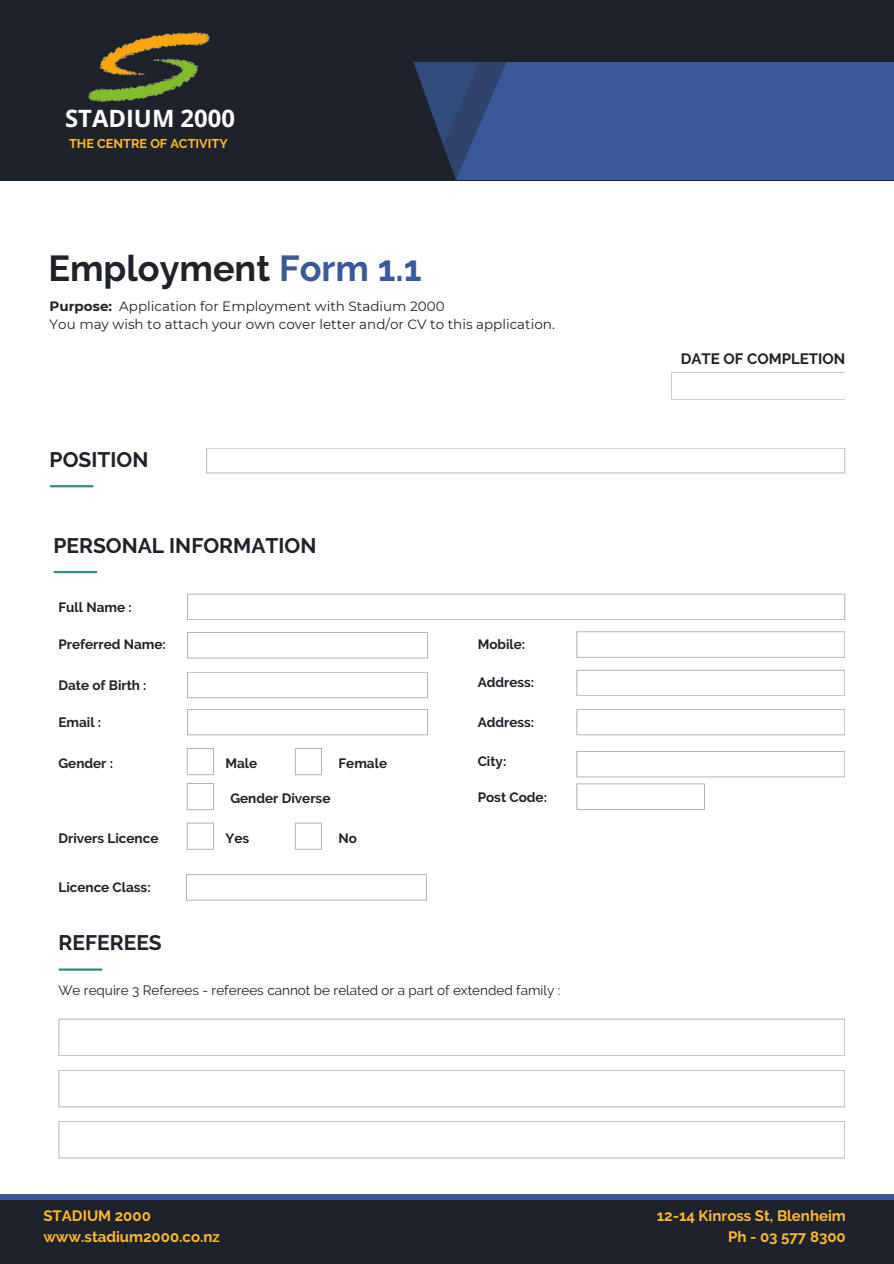
<style>
.page{position:relative;width:894px;height:1264px;background:#fff}
.page>*{position:absolute;margin:0;border:0;box-sizing:border-box;transform-origin:0 0}
.t1{font:700 36px "Raleway";color:#1e232b}
.t2{font:700 23.85px "Open Sans";color:#fff}
.t3{font:700 21px "Raleway";color:#1e232b}
.t4{font:700 15px/20.2px "Raleway";color:#fcb832}
.t5{font:700 15px "Raleway";color:#1e232b}
.t6{font:700 13.5px "Raleway";color:#1e232b}
.t7{font:13.5px/18px "Montserrat";color:#1e232b}
.t8{font:13.5px "Raleway";color:#1e232b}
.t9{font:700 12.75px "Raleway";color:#fcb832}
.s1{color:#3b5998}
.s2{font-weight:700}
</style>
<div class="page">
<div style="left:0;top:1218px;width:893px;height:45px;background:#1e232b"></div>
<svg style="left:187px;top:593px;width:658px;height:27px"></svg>
<svg style="left:187px;top:632px;width:241px;height:26px"></svg>
<svg style="left:576px;top:631px;width:269px;height:26px"></svg>
<svg style="left:576px;top:669px;width:269px;height:27px"></svg>
<svg style="left:187px;top:748px;width:27px;height:27px"></svg>
<svg style="left:295px;top:748px;width:27px;height:27px"></svg>
<svg style="left:187px;top:709px;width:241px;height:26px"></svg>
<svg style="left:187px;top:783px;width:27px;height:27px"></svg>
<svg style="left:576px;top:709px;width:269px;height:26px"></svg>
<svg style="left:576px;top:751px;width:269px;height:26px"></svg>
<svg style="left:576px;top:783px;width:128px;height:26px"></svg>
<svg style="left:187px;top:822px;width:27px;height:27px"></svg>
<svg style="left:295px;top:822px;width:27px;height:27px"></svg>
<svg style="left:186px;top:874px;width:241px;height:26px"></svg>
<svg style="left:58px;top:1018px;width:787px;height:38px"></svg>
<div style="left:0;top:0;width:893px;height:180px;background:#1e232b"></div>
<div style="left:403px;top:62px;width:490px;height:117px;background:#3b5998"></div>
<svg style="left:403px;top:62px;width:104px;height:118px"></svg>
<img style="left:88px;top:32px;width:121px;height:70px">
<hr style="left:54px;top:571px;width:42px;height:2px;background:#388c7d">
<hr style="left:51px;top:485px;width:41px;height:2px;background:#388c7d">
<svg style="left:206px;top:448px;width:639px;height:25px"></svg>
<hr style="left:60px;top:968px;width:41px;height:2px;background:#388c7d">
<svg style="left:58px;top:1070px;width:787px;height:37px"></svg>
<svg style="left:58px;top:1121px;width:787px;height:37px"></svg>
<div style="left:0;top:1194px;width:893px;height:25px;background:#3b5998"></div>
<div style="left:0;top:1199px;width:893px;height:61px;background:#1e232b"></div>
<svg style="left:671px;top:372px;width:174px;height:27px"></svg>
<svg style="left:187px;top:672px;width:241px;height:26px"></svg>
<h1 class="t2" style="left:65px;top:101px;width:171px">STADIUM 2000</h1>
<h6 class="t9" style="left:69px;top:136px;width:160px">THE CENTRE OF ACTIVITY</h6>
<h4 class="t1" style="left:48px;top:247px;width:374px">Employment <span class="s1">Form 1.1</span></h4>
<h5 class="t7" style="left:50px;top:297px;width:506px"><span class="s2">Purpose:</span> Application for Employment with Stadium 2000<br>You may wish to attach your own cover letter and/or CV to this application.</h5>
<h5 class="t3" style="left:50px;top:447px;width:100px">POSITION</h5>
<h5 class="t3" style="left:53px;top:533px;width:264px">PERSONAL INFORMATION</h5>
<p class="t6" style="left:58px;top:599px;width:75px">Full Name :</p>
<h2 class="t6" style="left:58px;top:636px;width:109px">Preferred Name:</h2>
<p class="t6" style="left:58px;top:676px;width:90px">Date of Birth :</p>
<p class="t6" style="left:58px;top:714px;width:44px">Email :</p>
<p class="t6" style="left:58px;top:755px;width:56px">Gender :</p>
<h5 class="t6" style="left:225px;top:755px;width:33px">Male</h5>
<h5 class="t6" style="left:338px;top:755px;width:50px">Female</h5>
<h5 class="t6" style="left:230px;top:790px;width:101px">Gender Diverse</h5>
<h5 class="t6" style="left:58px;top:830px;width:101px">Drivers Licence</h5>
<h5 class="t6" style="left:225px;top:830px;width:25px">Yes</h5>
<h5 class="t6" style="left:338px;top:830px;width:20px">No</h5>
<h5 class="t6" style="left:58px;top:879px;width:94px">Licence Class:</h5>
<h5 class="t3" style="left:58px;top:930px;width:105px">REFEREES</h5>
<h3 class="t6" style="left:477px;top:636px;width:49px">Mobile:</h3>
<h5 class="t6" style="left:477px;top:674px;width:58px">Address:</h5>
<h5 class="t6" style="left:477px;top:714px;width:58px">Address:</h5>
<h5 class="t6" style="left:477px;top:753px;width:30px">City:</h5>
<h5 class="t6" style="left:477px;top:789px;width:71px">Post Code:</h5>
<h5 class="t8" style="left:58px;top:982px;width:503px">We require 3 Referees - referees cannot be related or a part of extended family :</h5>
<h5 class="t5" style="left:680px;top:350px;width:166px">DATE OF COMPLETION</h5>
<h3 class="t4" style="left:43px;top:1205px;width:178px">STADIUM 2000 www.stadium2000.co.nz</h3>
<h6 class="t4" style="left:656px;top:1205px;width:190px;text-align:right">12-14 Kinross St, Blenheim<br>Ph - 03 577 8300</h6>
</div>
